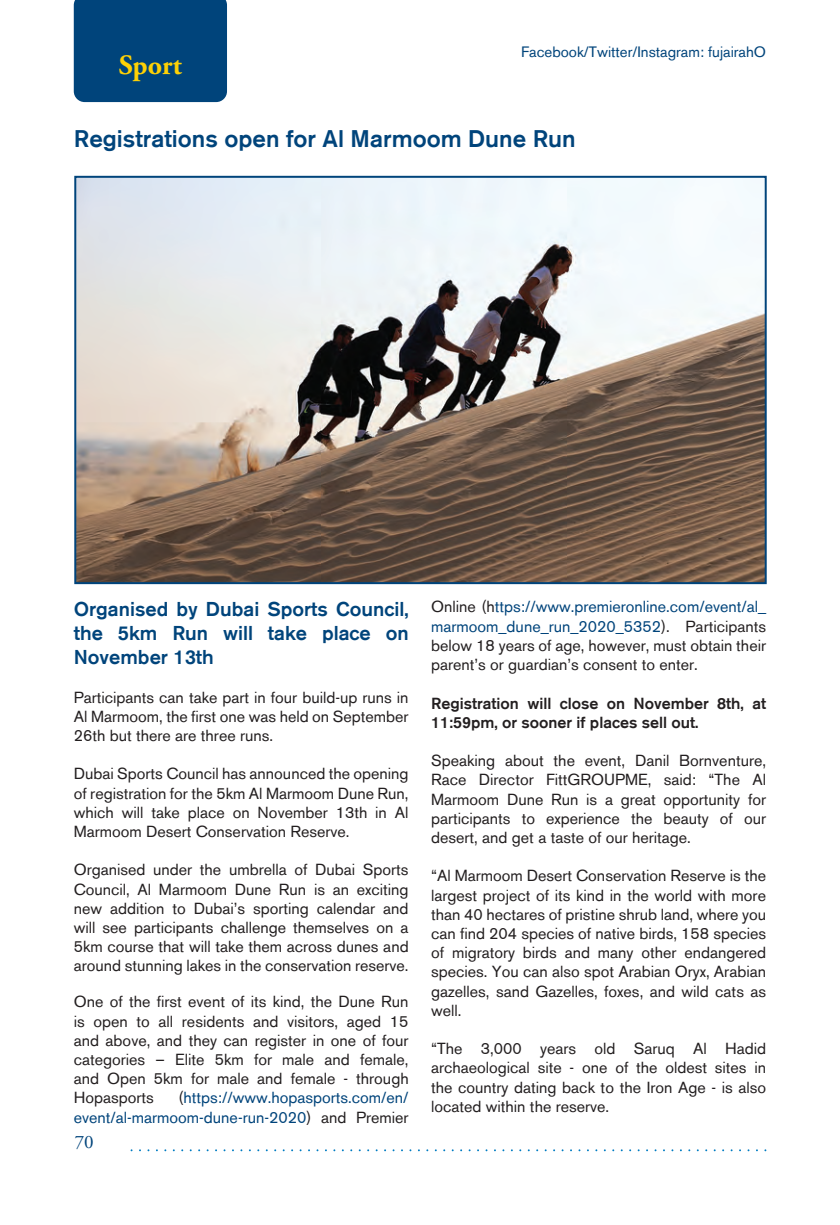
<style>
.page{position:relative;width:840px;height:1225px;background:#fff}
.page>*{position:absolute;margin:0;border:0;box-sizing:border-box;transform-origin:0 0}
.t1{font:700 28px "Adobe Garamond Pro";color:#fed105}
.t2{font:500 24px "Akzidenz Grotesk BE";color:#00447b}
.t3{font:500 20px/24px "Akzidenz Grotesk BE";color:#00447b;text-align:justify}
.t4{font:19px "Adobe Garamond Pro";color:#00447b}
.t5{font:16px/19.2px "Akzidenz Grotesk BE";color:#231f20;text-align:justify}
.t6{font:16px/19.2px "Akzidenz Grotesk BE";color:#00447b;text-align:right}
.t7{font:500 16px/19.2px "Akzidenz Grotesk BE";color:#231f20}
.t8{font:15px "Akzidenz Grotesk BE";color:#00447b}
.s1{color:#231f20}
.s2{color:#00447b}
</style>
<div class="page">
<div style="left:74px;top:0;width:153px;height:102px;background:#00447b"></div>
<img style="left:77px;top:179px;width:686px;height:402px">
<div style="left:74px;top:176px;width:692px;height:408px;border:2px solid #00447b"></div>
<h1 class="t1" style="left:119px;top:49px;width:64px">Sport</h1>
<p class="t8" style="left:521px;top:43px;width:246px">Facebook/Twitter/Instagram: fujairahO</p>
<h2 class="t2" style="left:74px;top:124px;width:503px">Registrations open for Al Marmoom Dune Run</h2>
<p class="t3" style="left:74px;top:597px;width:336px">Organised by Dubai Sports Council, the 5km Run will take place on November 13th</p>
<p class="t5" style="left:74px;top:687px;width:336px">Participants can take part in four build-up runs in Al Marmoom, the first one was held on September 26th but there are three runs.</p>
<p class="t5" style="left:74px;top:764px;width:336px">Dubai Sports Council has announced the opening of registration for the 5km Al Marmoom Dune Run, which will take place on November 13th in Al Marmoom Desert Conservation Reserve.</p>
<p class="t5" style="left:74px;top:860px;width:336px">Organised under the umbrella of Dubai Sports Council, Al Marmoom Dune Run is an exciting new addition to Dubai’s sporting calendar and will see participants challenge themselves on a 5km course that will take them across dunes and around stunning lakes in the conservation reserve.</p>
<p class="t5" style="left:74px;top:992px;width:336px">One of the first event of its kind, the Dune Run is open to all residents and visitors, aged 15 and above, and they can register in one of four categories – Elite 5km for male and female, and Open 5km for male and female - through Hopasports</p>
<p class="t6" style="left:74px;top:1088px;width:336px"><span class="s1">(</span>https://www.hopasports.com/en/ event/al-marmoom-dune-run-2020<span class="s1">) and Premier</span></p>
<p class="t4" style="left:75px;top:1130px;width:20px">70</p>
<p class="t5" style="left:431px;top:597px;width:336px">Online (h<span class="s2">ttps://www.premieronline.com/event/al_ marmoom_dune_run_2020_5352</span>). Participants below 18 years of age, however, must obtain their parent’s or guardian’s consent to enter.</p>
<p class="t7" style="left:431px;top:693px;width:336px">Registration will close on November 8th, at<br>11:59pm, or sooner if places sell out.</p>
<p class="t5" style="left:431px;top:751px;width:336px">Speaking about the event, Danil Bornventure, Race Director FittGROUPME, said: “The Al Marmoom Dune Run is a great opportunity for participants to experience the beauty of our desert, and get a taste of our heritage.</p>
<p class="t5" style="left:431px;top:866px;width:336px">“Al Marmoom Desert Conservation Reserve is the largest project of its kind in the world with more than 40 hectares of pristine shrub land, where you can find 204 species of native birds, 158 species of migratory birds and many other endangered species. You can also spot Arabian Oryx, Arabian gazelles, sand Gazelles, foxes, and wild cats as well.</p>
<p class="t5" style="left:431px;top:1039px;width:336px">“The 3,000 years old Saruq Al Hadid archaeological site - one of the oldest sites in the country dating back to the Iron Age - is also located within the reserve.</p>
</div>
